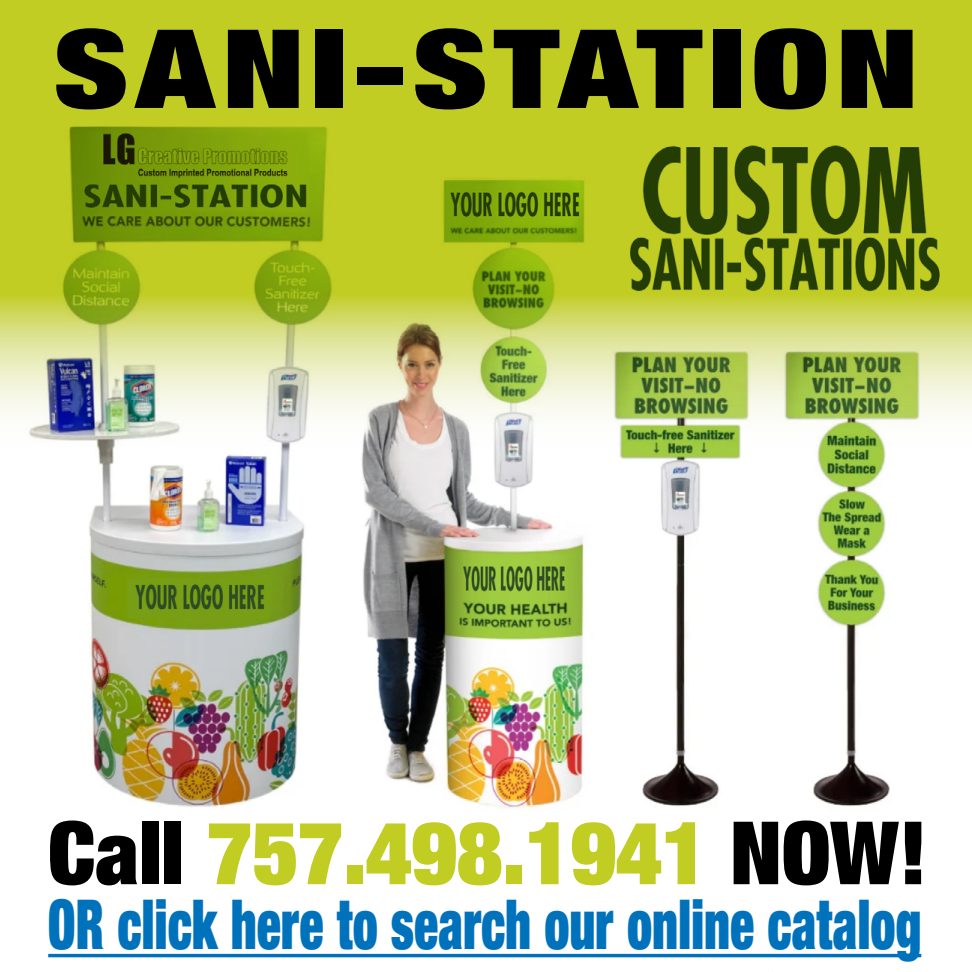
<style>
.page{position:relative;width:972px;height:972px;background:#fff}
.page>*{position:absolute;margin:0;border:0;box-sizing:border-box;transform-origin:0 0}
.t1{font:900 expanded 109.5px "Helvetica Neue";letter-spacing:.05em;color:#000;scale:1.27 1}
.t2{font:900 expanded 87.45px "Helvetica Neue";color:#c2cd23}
.t3{font:900 expanded 69px "Helvetica Neue";letter-spacing:.01em;color:#0072bc;scale:.71 1}
.s1{color:#000}
</style>
<div class="page">
<div style="left:0;top:0;width:972px;height:257px;background:#c2cd23"></div>
<hr style="left:48px;top:954px;width:873px;height:3px;background:#0072bc">
<img style="left:0;top:126px;width:972px;height:682px">
<h1 class="t1" style="left:54px;top:-1px;width:682px">SANI-STATION</h1>
<p class="t2" style="left:48px;top:797px;width:881px"><span class="s1">Call</span> 757.498.1941 <span class="s1">NOW!</span></p>
<p class="t3" style="left:48px;top:880px;width:1231px">OR click here to search our online catalog</p>
</div>
